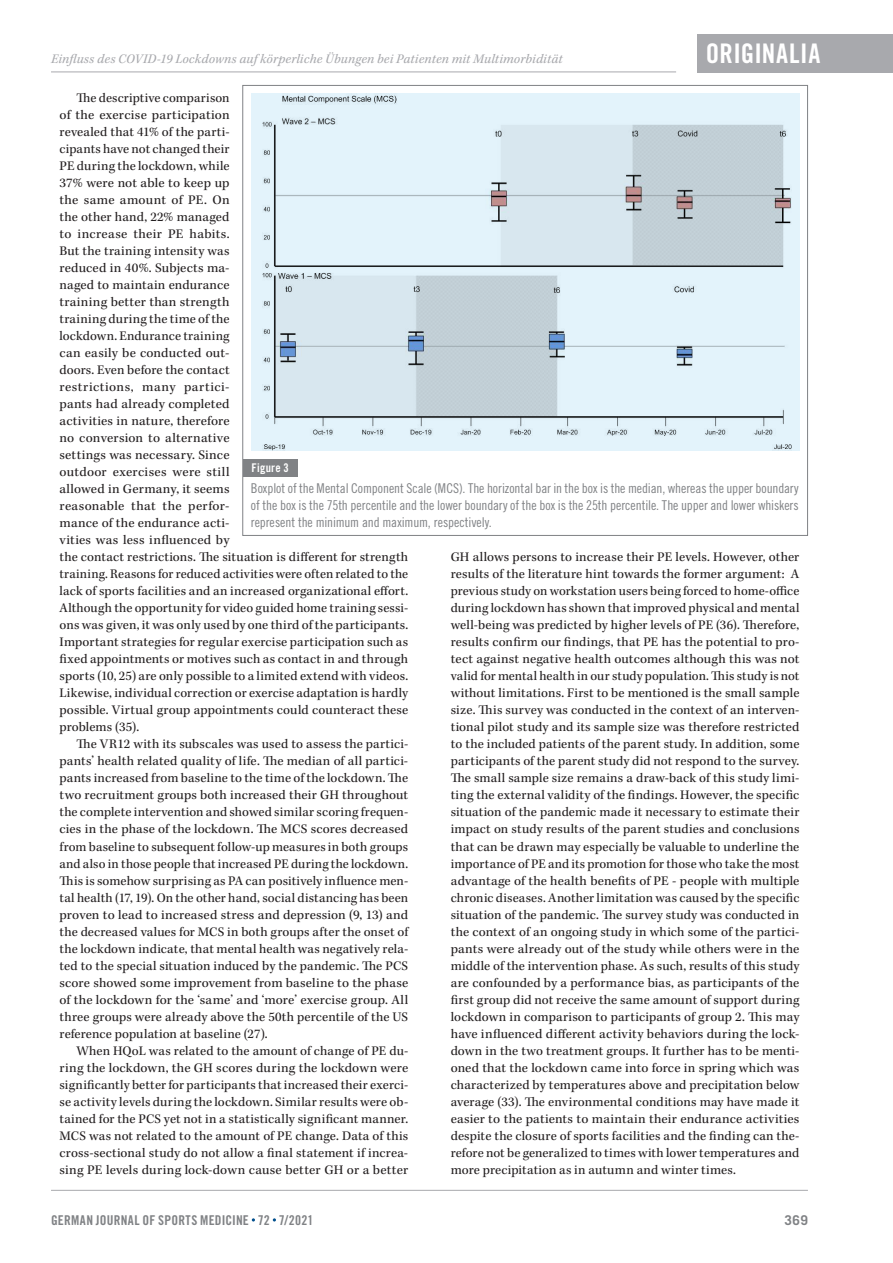
<style>
.page{position:relative;width:893px;height:1263px;background:#fff}
.page>*{position:absolute;margin:0;border:0;box-sizing:border-box;transform-origin:0 0}
.t1{font:27px "Trade Gothic LT Std Bd Cn 20";color:#fff}
.t2{font:13.5px/17px "Kepler Std";letter-spacing:.015em;color:#231f20;text-align:justify}
.t3{font:13.5px/17px "Trade Gothic LT Std Cn 18";letter-spacing:-.005em;color:#808285;text-align:justify}
.t4{font:italic 13.5px "Kepler Std";letter-spacing:.015em;color:#a8a9ad}
.t5{font:13.5px "Trade Gothic LT Std Bd Cn 20";letter-spacing:.02em;color:#808285}
.t6{font:700 13.5px "Trade Gothic LT Std";color:#808285}
.t7{font:12px "Trade Gothic LT Std Bd Cn 20";letter-spacing:.02em;color:#fff}
</style>
<div class="page">
<div style="left:697px;top:34px;width:196px;height:38px;background:#a8a9ad"></div>
<hr style="left:51px;top:72px;width:625px;height:1px;background:#a8a9ad">
<hr style="left:51px;top:1190px;width:757px;height:1px;background:#a8a9ad">
<div style="left:243px;top:459px;width:54px;height:17px;background:#808285"></div>
<div style="left:251px;top:94px;width:548px;height:357px;background:#e3f3fb"></div>
<img style="left:262px;top:94px;width:530px;height:357px">
<h1 class="t1" style="left:706px;top:37px;width:26px">ORIGINALIA</h1>
<p class="t4" style="left:51px;top:51px;width:513px">Einfluss des COVID-19 Lockdowns auf körperliche Übungen bei Patienten mit Multimorbidität</p>
<p class="t2" style="left:60px;top:90px;width:350px;text-align:left;text-indent:17px">The descriptive comparison<br>of the exercise participation<br>revealed that 41% of the parti-<br>cipants have not changed their<br>PE during the lockdown, while<br>37% were not able to keep up<br>the same amount of PE. On<br>the other hand, 22% managed<br>to increase their PE habits.<br>But the training intensity was<br>reduced in 40%. Subjects ma-<br>naged to maintain endurance<br>training better than strength<br>training during the time of the<br>lockdown. Endurance training<br>can easily be conducted out-<br>doors. Even before the contact<br>restrictions, many partici-<br>pants had already completed<br>activities in nature, therefore<br>no conversion to alternative<br>settings was necessary. Since<br>outdoor exercises were still<br>allowed in Germany, it seems<br>reasonable that the perfor-<br>mance of the endurance acti-<br>vities was less influenced by<br>the contact restrictions. The situation is different for strength training. Reasons for reduced activities were often related to the lack of sports facilities and an increased organizational effort.<br>Although the opportunity for video guided home training sessi&shy;ons was given, it was only used by one third of the participants.<br>Important strategies for regular exercise participation such as fixed appointments or motives such as contact in and through sports (10, 25) are only possible to a limited extend with videos.<br>Likewise, individual correction or exercise adaptation is hardly possible. Virtual group appointments could counteract these problems (35).</p>
<p class="t2" style="left:60px;top:736px;width:350px;text-indent:17px">The VR12 with its subscales was used to assess the partici&shy;pants’ health related quality of life. The median of all partici&shy;pants increased from baseline to the time of the lockdown. The two recruitment groups both increased their GH throughout the complete intervention and showed similar scoring frequen&shy;cies in the phase of the lockdown. The MCS scores decreased from baseline to subsequent follow-up measures in both groups and also in those people that increased PE during the lockdown.<br>This is somehow surprising as PA can positively influence men&shy;tal health (17, 19). On the other hand, social distancing has been proven to lead to increased stress and depression (9, 13) and the decreased values for MCS in both groups after the onset of the lockdown indicate, that mental health was negatively rela&shy;ted to the special situation induced by the pandemic. The PCS score showed some improvement from baseline to the phase of the lockdown for the ‘same’ and ‘more’ exercise group. All three groups were already above the 50th percentile of the US reference population at baseline (27).</p>
<p class="t2" style="left:60px;top:1042px;width:350px;text-indent:17px">When HQoL was related to the amount of change of PE du&shy;ring the lockdown, the GH scores during the lockdown were significantly better for participants that increased their exerci&shy;se activity levels during the lockdown. Similar results were ob&shy;tained for the PCS yet not in a statistically significant manner.<br>MCS was not related to the amount of PE change. Data of this cross-sectional study do not allow a final statement if increa&shy;sing PE levels during lock-down cause better GH or a better</p>
<p class="t7" style="left:252px;top:460px;width:39px">FIGURE 3</p>
<p class="t3" style="left:251px;top:480px;width:549px">Boxplot of the Mental Component Scale (MCS). The horizontal bar in the box is the median, whereas the upper boundary of the box is the 75th percentile and the lower boundary of the box is the 25th percentile. The upper and lower whiskers represent the minimum and maximum, respectively.</p>
<p class="t2" style="left:451px;top:549px;width:350px">GH allows persons to increase their PE levels. However, other results of the literature hint towards the former argument: A previous study on workstation users being forced to home-office during lockdown has shown that improved physical and mental well-being was predicted by higher levels of PE (36). Therefore, results confirm our findings, that PE has the potential to pro&shy;tect against negative health outcomes although this was not valid for mental health in our study population. This study is not without limitations. First to be mentioned is the small sample size. This survey was conducted in the context of an interven&shy;tional pilot study and its sample size was therefore restricted to the included patients of the parent study. In addition, some participants of the parent study did not respond to the survey.<br>The small sample size remains a draw-back of this study limi&shy;ting the external validity of the findings. However, the specific situation of the pandemic made it necessary to estimate their impact on study results of the parent studies and conclusions that can be drawn may especially be valuable to underline the importance of PE and its promotion for those who take the most advantage of the health benefits of PE - people with multiple chronic diseases. Another limitation was caused by the specific situation of the pandemic. The survey study was conducted in the context of an ongoing study in which some of the partici&shy;pants were already out of the study while others were in the middle of the intervention phase. As such, results of this study are confounded by a performance bias, as participants of the first group did not receive the same amount of support during lockdown in comparison to participants of group 2. This may have influenced different activity behaviors during the lock&shy;down in the two treatment groups. It further has to be menti&shy;oned that the lockdown came into force in spring which was characterized by temperatures above and precipitation below average (33). The environmental conditions may have made it easier to the patients to maintain their endurance activities despite the closure of sports facilities and the finding can the&shy;refore not be generalized to times with lower temperatures and more precipitation as in autumn and winter times.</p>
<p class="t5" style="left:51px;top:1212px;width:264px">GERMAN JOURNAL OF SPORTS MEDICINE 72 7/2021</p>
<p class="t6" style="left:784px;top:1211px;width:25px">369</p>
</div>
